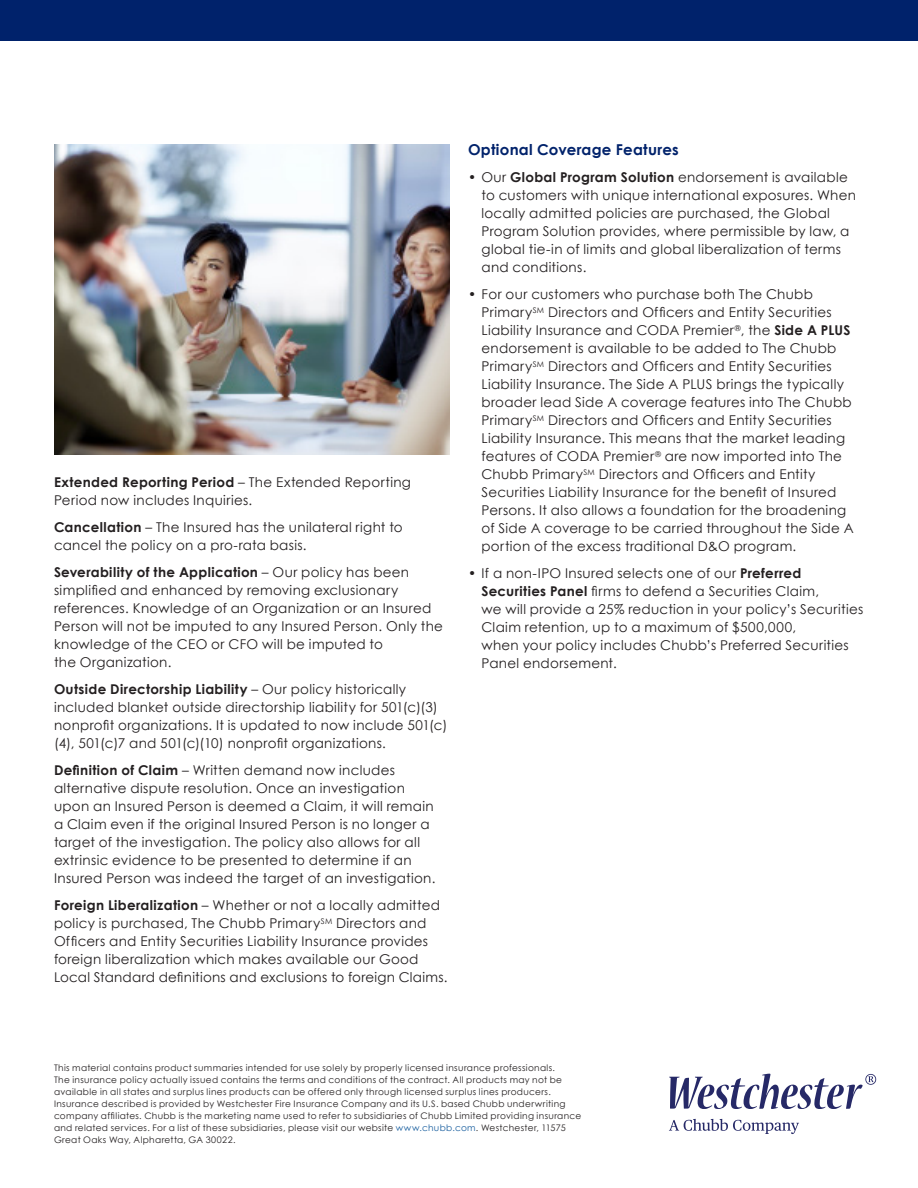
<style>
.page{position:relative;width:918px;height:1188px;background:#fff}
.page>*{position:absolute;margin:0;border:0;box-sizing:border-box;transform-origin:0 0}
.Paragraph_with_Rule{font:700 15px "Century Gothic";letter-spacing:.015em;color:#00226b}
.Paragraph_with_Rule-2{font:13.5px/18px "Century Gothic";letter-spacing:.02em;color:#231f20}
.Paragraph_with_Rule-3{font:9px/12px "Century Gothic";letter-spacing:.035em;color:#231f20}
.s1{font-weight:700}
.s2{color:#175d9e}
</style>
<div class="page">
<div style="left:0;top:0;width:918px;height:40px;background:#00226b"></div>
<img style="left:54px;top:144px;width:396px;height:310px">
<svg style="left:669px;top:1119px;width:130px;height:15px"></svg>
<svg style="left:669px;top:1074px;width:207px;height:35px"></svg>
<p class="Paragraph_with_Rule-2" style="left:54px;top:473px;width:359px"><span class="s1">Extended Reporting Period</span> – The Extended Reporting<br>Period now includes Inquiries.</p>
<p class="Paragraph_with_Rule-2" style="left:54px;top:518px;width:350px"><span class="s1">Cancellation</span> – The Insured has the unilateral right to cancel the policy on a pro-rata basis.</p>
<p class="Paragraph_with_Rule-2" style="left:54px;top:563px;width:391px"><span class="s1">Severability of the Application</span> – Our policy has been simplified and enhanced by removing exclusionary references. Knowledge of an Organization or an Insured Person will not be imputed to any Insured Person. Only the knowledge of the CEO or CFO will be imputed to<br>the Organization.</p>
<p class="Paragraph_with_Rule-2" style="left:54px;top:680px;width:395px"><span class="s1">Outside Directorship Liability</span> – Our policy historically included blanket outside directorship liability for 501(c)(3) nonprofit organizations. It is updated to now include 501(c) (4), 501(c)7 and 501(c)(10) nonprofit organizations.</p>
<p class="Paragraph_with_Rule-2" style="left:54px;top:761px;width:383px"><span class="s1">Definition of Claim</span> – Written demand now includes alternative dispute resolution. Once an investigation upon an Insured Person is deemed a Claim, it will remain a Claim even if the original Insured Person is no longer a target of the investigation. The policy also allows for all extrinsic evidence to be presented to determine if an Insured Person was indeed the target of an investigation.</p>
<p class="Paragraph_with_Rule-2" style="left:54px;top:896px;width:395px"><span class="s1">Foreign Liberalization</span> – Whether or not a locally admitted policy is purchased, The Chubb Primary<sup>SM</sup> Directors and Officers and Entity Securities Liability Insurance provides foreign liberalization which makes available our Good Local Standard definitions and exclusions to foreign Claims.</p>
<p class="Paragraph_with_Rule" style="left:468px;top:138px;width:212px">Optional Coverage Features</p>
<p class="Paragraph_with_Rule-2" style="left:482px;top:168px;width:376px;text-indent:-14px">• Our <span class="s1">Global Program Solution</span> endorsement is available to customers with unique international exposures. When locally admitted policies are purchased, the Global Program Solution provides, where permissible by law, a global tie-in of limits and global liberalization of terms and conditions.</p>
<p class="Paragraph_with_Rule-2" style="left:482px;top:285px;width:374px;text-indent:-14px">• For our customers who purchase both The Chubb Primary<sup>SM</sup> Directors and Officers and Entity Securities Liability Insurance and CODA Premier<sup>®</sup>, the <span class="s1">Side A PLUS </span>endorsement is available to be added to The Chubb Primary<sup>SM</sup> Directors and Officers and Entity Securities Liability Insurance. The Side A PLUS brings the typically broader lead Side A coverage features into The Chubb Primary<sup>SM</sup> Directors and Officers and Entity Securities Liability Insurance. This means that the market leading features of CODA Premier<sup>®</sup> are now imported into The Chubb Primary<sup>SM</sup> Directors and Officers and Entity Securities Liability Insurance for the benefit of Insured Persons. It also allows a foundation for the broadening of Side A coverage to be carried throughout the Side A portion of the excess traditional D&amp;O program.</p>
<p class="Paragraph_with_Rule-2" style="left:482px;top:564px;width:383px;text-indent:-14px">• If a non-IPO Insured selects one of our <span class="s1">Preferred Securities Panel</span> firms to defend a Securities Claim,<br>we will provide a 25% reduction in your policy’s Securities Claim retention, up to a maximum of $500,000,<br>when your policy includes Chubb’s Preferred Securities Panel endorsement.</p>
<p class="Paragraph_with_Rule-3" style="left:54px;top:1062px;width:529px">This material contains product summaries intended for use solely by properly licensed insurance professionals.<br>The insurance policy actually issued contains the terms and conditions of the contract. All products may not be available in all states and surplus lines products can be offered only through licensed surplus lines producers.<br>Insurance described is provided by Westchester Fire Insurance Company and its U.S. based Chubb underwriting company affiliates. Chubb is the marketing name used to refer to subsidiaries of Chubb Limited providing insurance and related services. For a list of these subsidiaries, please visit our website <span class="s2">www.chubb.com</span>. Westchester, 11575<br>Great Oaks Way, Alpharetta, GA 30022.</p>
</div>
